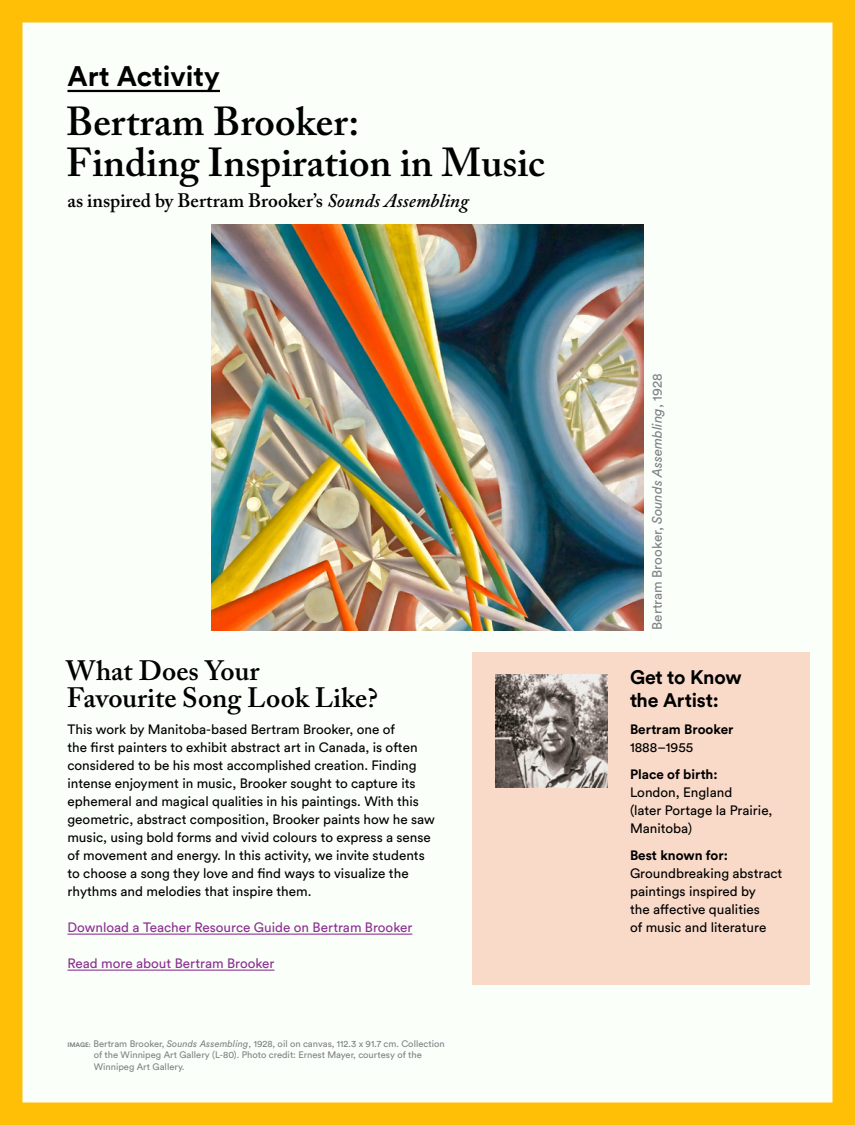
<style>
.page{position:relative;width:855px;height:1125px;background:#fff}
.page>*{position:absolute;margin:0;border:0;box-sizing:border-box;transform-origin:0 0}
.t1{font:600 40.2px/40.5px "Adobe Caslon Pro";color:#000}
.Body{font:700 28.05px "Circular Std";color:#000}
.Body-2{font:600 27.9px/27px "Adobe Caslon Pro";color:#000}
.t2{font:700 19.5px/22.5px "Circular Std";letter-spacing:-.01em;color:#000}
.Body-3{font:600 19.35px "Adobe Caslon Pro";color:#000}
.Body-4{font:13.5px/18px "Circular Std";color:#000}
.Get_to_Know_SubHead{font:13.5px/18px "Circular Std";color:#000}
.t3{font:13.5px "Circular Std";color:#8c3091}
.t4{font:13.5px "Circular Std";color:#808285}
.Get_to_Know_SubHead-2{font:700 13.5px/18px "Circular Std";color:#000}
.t5{font:9.3px/11.2px "Circular Std";color:#808285}
.s1{font-style:italic}
.s2{font-weight:700;font-size:6.45px}
.s3{font-family:"Circular Std Book Italic"}
.s4{font-weight:400}
.s5{font-weight:700}
</style>
<div class="page">
<img style="left:0;top:0;width:855px;height:1125px">
<hr style="left:68px;top:934px;width:344px;height:1px;background:#8c3091">
<hr style="left:68px;top:970px;width:207px;height:1px;background:#8c3091">
<hr style="left:68px;top:90px;width:152px;height:2px;background:#000">
<img style="left:495px;top:674px;width:113px;height:114px">
<p class="Body" style="left:68px;top:58px;width:154px">Art Activity</p>
<p class="t1" style="left:66px;top:101px;width:480px">Bertram Brooker:<br>Finding Inspiration in Music</p>
<p class="Body-3" style="left:68px;top:189px;width:403px">as inspired by Bertram Brooker’s <span class="s1">Sounds Assembling</span></p>
<p class="Body-2" style="left:66px;top:656px;width:314px">What Does Your<br>Favourite Song Look Like?</p>
<p class="Body-4" style="left:68px;top:720px;width:369px">This work by Manitoba-based Bertram Brooker, one of<br>the first painters to exhibit abstract art in Canada, is often considered to be his most accomplished creation. Finding intense enjoyment in music, Brooker sought to capture its ephemeral and magical qualities in his paintings. With this geometric, abstract composition, Brooker paints how he saw music, using bold forms and vivid colours to express a sense of movement and energy. In this activity, we invite students to choose a song they love and find ways to visualize the rhythms and melodies that inspire them.</p>
<p class="t3" style="left:68px;top:919px;width:346px">Download a Teacher Resource Guide on Bertram Brooker</p>
<p class="t3" style="left:68px;top:955px;width:209px">Read more about Bertram Brooker</p>
<p class="t5" style="left:94px;top:1038px;width:353px;text-indent:-26px"><span class="s2">IMAGE:</span> Bertram Brooker, <span class="s3">Sounds Assembling</span>, 1928, oil on canvas, 112.3 x 91.7 cm. Collection of the Winnipeg Art Gallery (L-80). Photo credit: Ernest Mayer, courtesy of the<br>Winnipeg Art Gallery.</p>
<p class="t4" style="left:649px;top:630px;width:258px;rotate:-90deg">Bertram Brooker, <span class="s3">Sounds Assembling</span>, 1928</p>
<p class="t2" style="left:630px;top:665px;width:113px">Get to Know the Artist:</p>
<p class="Get_to_Know_SubHead-2" style="left:630px;top:719px;width:105px">Bertram Brooker<br><span class="s4">1888–1955</span></p>
<p class="Get_to_Know_SubHead" style="left:630px;top:765px;width:144px"><span class="s5">Place of birth:<br></span>London, England<br>(later Portage la Prairie,<br>Manitoba)</p>
<p class="Get_to_Know_SubHead" style="left:630px;top:846px;width:154px"><span class="s5">Best known for:<br></span>Groundbreaking abstract paintings inspired by<br>the affective qualities<br>of music and literature</p>
</div>
